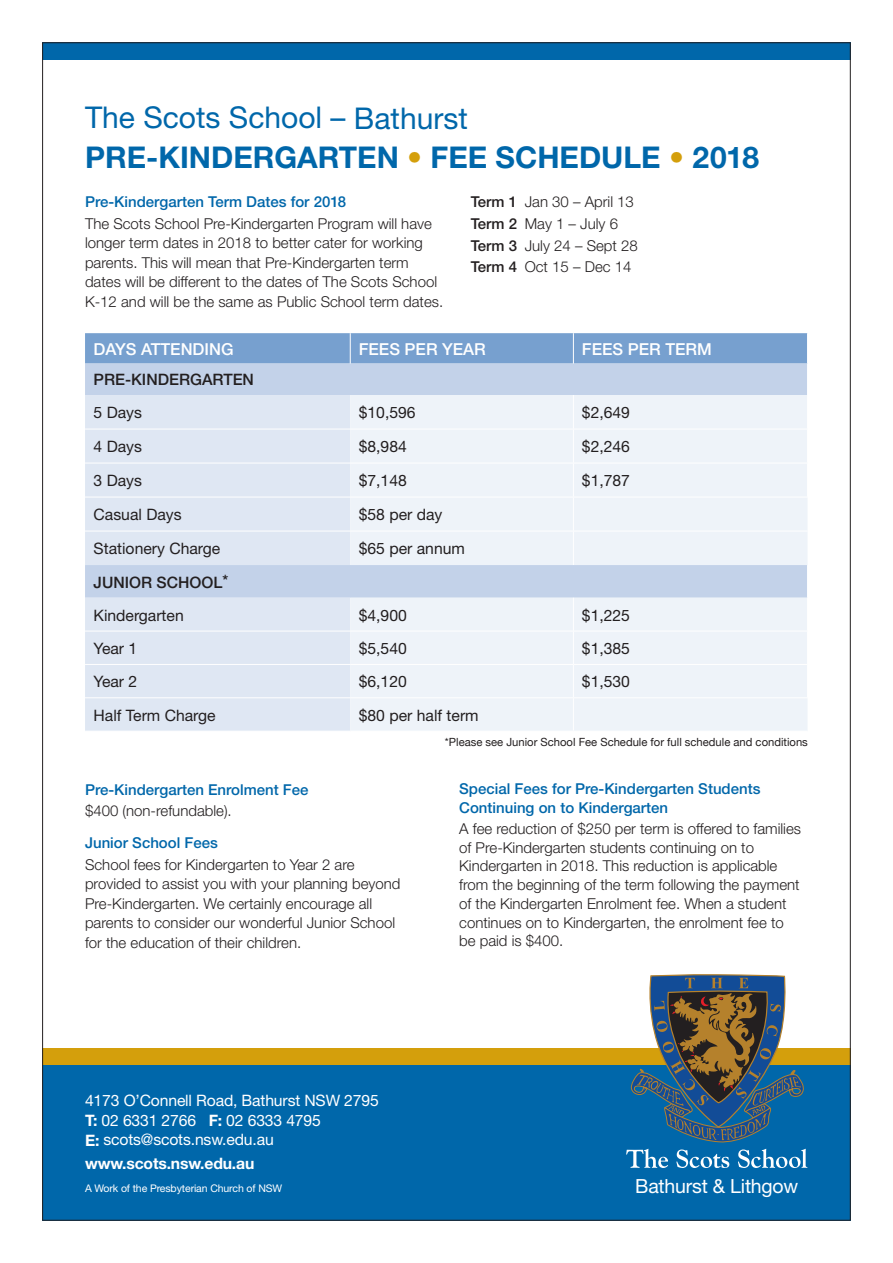
<style>
.page{position:relative;width:893px;height:1263px;background:#fff}
.page>*{position:absolute;margin:0;border:0;box-sizing:border-box;transform-origin:0 0}
.t1{font:700 30px "Helvetica Neue";color:#0067aa}
.t2{font:30px "Helvetica Neue";color:#0067aa}
.t3{font:19.5px "Helvetica Neue";letter-spacing:-.01em;color:#fff}
.t4{font:500 16.5px "Helvetica Neue";color:#fff}
.t5{font:15.75px "Helvetica Neue";color:#231f20}
.t6{font:15.75px "Helvetica Neue";letter-spacing:-.01em;color:#fff}
.t7{font:500 15.75px "Helvetica Neue";color:#231f20}
.t8{font:700 15.75px "Helvetica Neue";letter-spacing:-.01em;color:#fff}
.t9{font:300 15px/19.5px "Helvetica Neue";color:#231f20}
.t10{font:500 15px/18.8px "Helvetica Neue";color:#0067aa}
.t11{font:11.25px "Helvetica Neue";color:#231f20}
.t12{font:10.5px "Helvetica Neue";letter-spacing:-.01em;color:#fff}
.s1{color:#d49f0c}
.s2{font-weight:500}
.s3{font-weight:700}
</style>
<div class="page">
<div style="left:42px;top:1048px;width:808px;height:17px;background:#d49f0c"></div>
<div style="left:42px;top:1065px;width:808px;height:155px;background:#0067aa"></div>
<div style="left:42px;top:43px;width:808px;height:17px;background:#0067aa"></div>
<svg style="left:85px;top:333px;width:722px;height:398px;background:#d4e0ef"></svg>
<div style="left:350px;top:598px;width:457px;height:133px;background:#eef3f9"></div>
<hr style="left:85px;top:664px;width:265px;height:1px;background:#fff">
<hr style="left:350px;top:664px;width:223px;height:1px;background:#fff">
<hr style="left:573px;top:664px;width:235px;height:1px;background:#fff">
<hr style="left:85px;top:697px;width:265px;height:1px;background:#fff">
<hr style="left:350px;top:697px;width:223px;height:1px;background:#fff">
<hr style="left:573px;top:697px;width:235px;height:1px;background:#fff">
<hr style="left:85px;top:631px;width:265px;height:1px;background:#fff">
<hr style="left:350px;top:631px;width:223px;height:1px;background:#fff">
<hr style="left:573px;top:631px;width:235px;height:1px;background:#fff">
<hr style="left:573px;top:598px;width:1px;height:33px;background:#fff">
<hr style="left:573px;top:631px;width:1px;height:33px;background:#fff">
<hr style="left:573px;top:665px;width:1px;height:32px;background:#fff">
<hr style="left:573px;top:698px;width:1px;height:33px;background:#fff">
<svg style="left:630px;top:974px;width:174px;height:169px"></svg>
<svg style="left:626px;top:1149px;width:42px;height:19px"></svg>
<svg style="left:676px;top:1149px;width:53px;height:19px"></svg>
<svg style="left:738px;top:1149px;width:69px;height:19px"></svg>
<p class="t2" style="left:85px;top:99px;width:384px">The Scots School – Bathurst</p>
<p class="t1" style="left:85px;top:139px;width:676px">PRE-KINDERGARTEN <span class="s1">•</span> FEE SCHEDULE <span class="s1">•</span> 2018</p>
<p class="t10" style="left:85px;top:192px;width:263px">Pre-Kindergarten Term Dates for 2018</p>
<p class="t9" style="left:85px;top:214px;width:360px">The Scots School Pre-Kindergarten Program will have longer term dates in 2018 to better cater for working parents. This will mean that Pre-Kindergarten term dates will be different to the dates of The Scots School K-12 and will be the same as Public School term dates.</p>
<p class="t9" style="left:471px;top:192px;width:165px"><span class="s2">Term 1</span> Jan 30 – April 13</p>
<p class="t9" style="left:471px;top:214px;width:149px"><span class="s2">Term 2</span> May 1 – July 6</p>
<p class="t9" style="left:471px;top:235px;width:169px"><span class="s2">Term 3</span> July 24 – Sept 28</p>
<p class="t9" style="left:471px;top:257px;width:162px"><span class="s2">Term 4</span> Oct 15 – Dec 14</p>
<p class="t4" style="left:94px;top:339px;width:141px">DAYS ATTENDING</p>
<p class="t4" style="left:359px;top:339px;width:129px">FEES PER YEAR</p>
<p class="t4" style="left:582px;top:339px;width:131px">FEES PER TERM</p>
<p class="t7" style="left:94px;top:370px;width:162px">PRE-KINDERGARTEN</p>
<p class="t5" style="left:94px;top:403px;width:50px">5 Days</p>
<p class="t5" style="left:359px;top:403px;width:58px">$10,596</p>
<p class="t5" style="left:582px;top:403px;width:50px">$2,649</p>
<p class="t5" style="left:94px;top:437px;width:50px">4 Days</p>
<p class="t5" style="left:359px;top:437px;width:50px">$8,984</p>
<p class="t5" style="left:582px;top:437px;width:50px">$2,246</p>
<p class="t5" style="left:94px;top:471px;width:50px">3 Days</p>
<p class="t5" style="left:359px;top:471px;width:50px">$7,148</p>
<p class="t5" style="left:582px;top:471px;width:50px">$1,787</p>
<p class="t5" style="left:94px;top:505px;width:90px">Casual Days</p>
<p class="t5" style="left:359px;top:505px;width:85px">$58 per day</p>
<p class="t5" style="left:94px;top:539px;width:128px">Stationery Charge</p>
<p class="t5" style="left:359px;top:539px;width:108px">$65 per annum</p>
<p class="t7" style="left:94px;top:572px;width:136px">JUNIOR SCHOOL*</p>
<p class="t5" style="left:94px;top:606px;width:92px">Kindergarten</p>
<p class="t5" style="left:359px;top:606px;width:50px">$4,900</p>
<p class="t5" style="left:582px;top:606px;width:50px">$1,225</p>
<p class="t5" style="left:94px;top:639px;width:45px">Year 1</p>
<p class="t5" style="left:359px;top:639px;width:50px">$5,540</p>
<p class="t5" style="left:582px;top:639px;width:50px">$1,385</p>
<p class="t5" style="left:94px;top:672px;width:45px">Year 2</p>
<p class="t5" style="left:359px;top:672px;width:50px">$6,120</p>
<p class="t5" style="left:582px;top:672px;width:50px">$1,530</p>
<p class="t5" style="left:94px;top:706px;width:124px">Half Term Charge</p>
<p class="t5" style="left:359px;top:706px;width:121px">$80 per half term</p>
<p class="t11" style="left:445px;top:734px;width:364px">*Please see Junior School Fee Schedule for full schedule and conditions</p>
<p class="t10" style="left:85px;top:780px;width:225px">Pre-Kindergarten Enrolment Fee</p>
<p class="t9" style="left:85px;top:801px;width:148px">$400 (non-refundable).</p>
<p class="t10" style="left:85px;top:833px;width:134px">Junior School Fees</p>
<p class="t9" style="left:85px;top:854px;width:317px">School fees for Kindergarten to Year 2 are provided to assist you with your planning beyond Pre-Kindergarten. We certainly encourage all parents to consider our wonderful Junior School for the education of their children.</p>
<p class="t10" style="left:459px;top:779px;width:303px">Special Fees for Pre-Kindergarten Students<br>Continuing on to Kindergarten</p>
<p class="t9" style="left:459px;top:819px;width:343px;line-height:18.8px">A fee reduction of $250 per term is offered to families of Pre-Kindergarten students continuing on to Kindergarten in 2018. This reduction is applicable from the beginning of the term following the payment of the Kindergarten Enrolment fee. When a student continues on to Kindergarten, the enrolment fee to be paid is $400.</p>
<p class="t6" style="left:85px;top:1091px;width:295px">4173 O’Connell Road, Bathurst NSW 2795</p>
<p class="t6" style="left:85px;top:1111px;width:237px"><span class="s3">T:</span> 02 6331 2766 <span class="s3">F:</span> 02 6333 4795</p>
<p class="t6" style="left:85px;top:1130px;width:190px"><span class="s3">E:</span> scots@scots.nsw.edu.au</p>
<p class="t8" style="left:85px;top:1153px;width:171px">www.scots.nsw.edu.au</p>
<p class="t12" style="left:85px;top:1182px;width:199px">A Work of the Presbyterian Church of NSW</p>
<p class="t3" style="left:635px;top:1174px;width:165px">Bathurst &amp; Lithgow</p>
</div>
